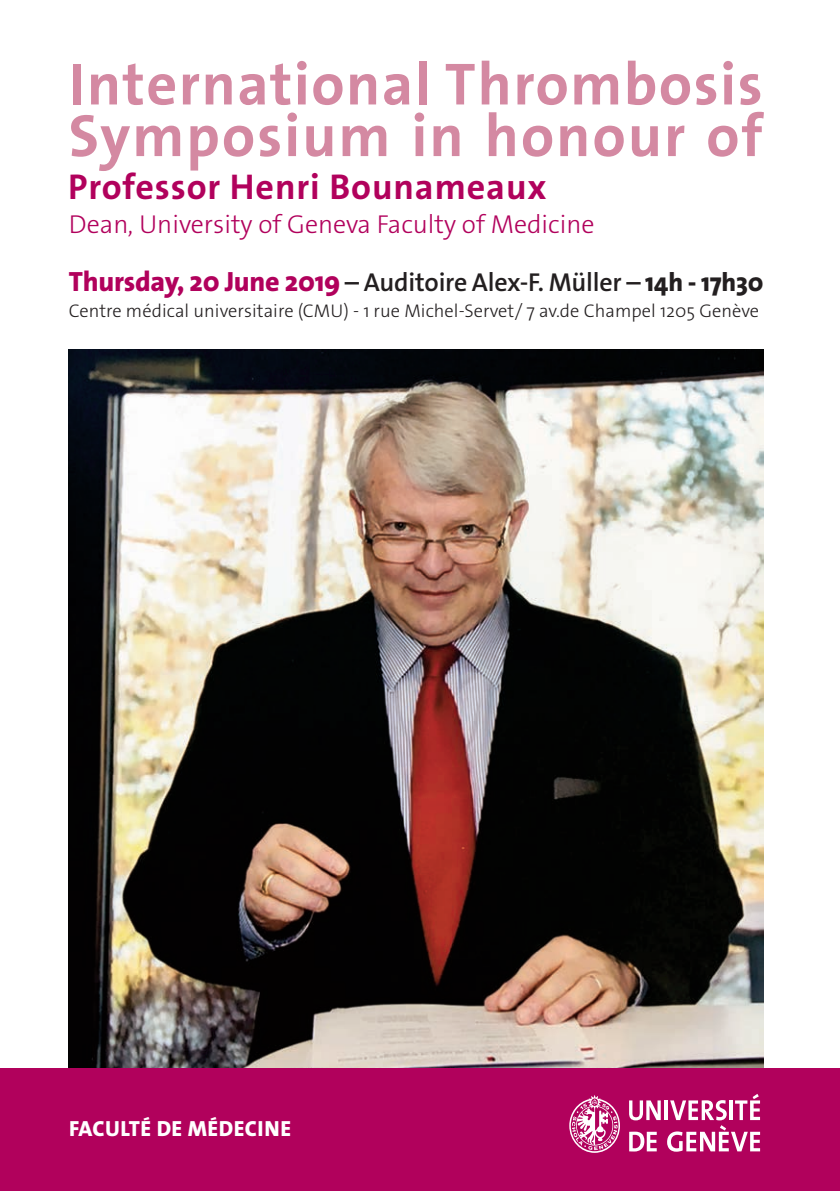
<style>
.page{position:relative;width:840px;height:1191px;background:#fff}
.page>*{position:absolute;margin:0;border:0;box-sizing:border-box;transform-origin:0 0}
.t1{font:700 60px/51.6px "The Sans Os F";letter-spacing:.025em;color:#d489a2}
.t2{font:700 36px "The Sans Os F";letter-spacing:.025em;color:#b1015c}
.t3{font:600 26px "The Sans Os F";letter-spacing:-.01em;color:#231f20}
.t4{font:300 26px "The Sans Os F";color:#b1015c}
.t5{font:800 22px "The Sans Os F";letter-spacing:.02em;color:#fff}
.t6{font:300 18.4px "The Sans Os F";letter-spacing:.005em;color:#231f20}
.s1{font-weight:800;font-size:28px;color:#b1015c}
.s2{font-weight:800}
</style>
<div class="page">
<img style="left:69px;top:349px;width:694px;height:719px">
<div style="left:0;top:1068px;width:839px;height:123px;background:#b1015c"></div>
<svg style="left:569px;top:1095px;width:50px;height:57px"></svg>
<svg style="left:629px;top:1100px;width:31px;height:20px"></svg>
<hr style="left:664px;top:1100px;width:3px;height:20px;background:#fff">
<svg style="left:629px;top:1131px;width:27px;height:20px"></svg>
<svg style="left:667px;top:1094px;width:92px;height:57px"></svg>
<h1 class="t1" style="left:69px;top:64px;width:695px">International Thrombosis<br>Symposium in honour of</h1>
<h2 class="t2" style="left:68px;top:173px;width:479px">Professor Henri Bounameaux</h2>
<h3 class="t4" style="left:69px;top:214px;width:527px">Dean, University of Geneva Faculty of Medicine</h3>
<h3 class="t3" style="left:69px;top:272px;width:695px"><span class="s1">Thursday, 20 June 2019</span> – Auditoire Alex-F. Müller – <span class="s2">14h - 17h30</span></h3>
<p class="t6" style="left:69px;top:304px;width:691px">Centre médical universitaire (CMU) - 1 rue Michel-Servet/ 7 av.de Champel 1205 Genève</p>
<p class="t5" style="left:69px;top:1115px;width:223px">FACULTÉ DE MÉDECINE</p>
</div>
